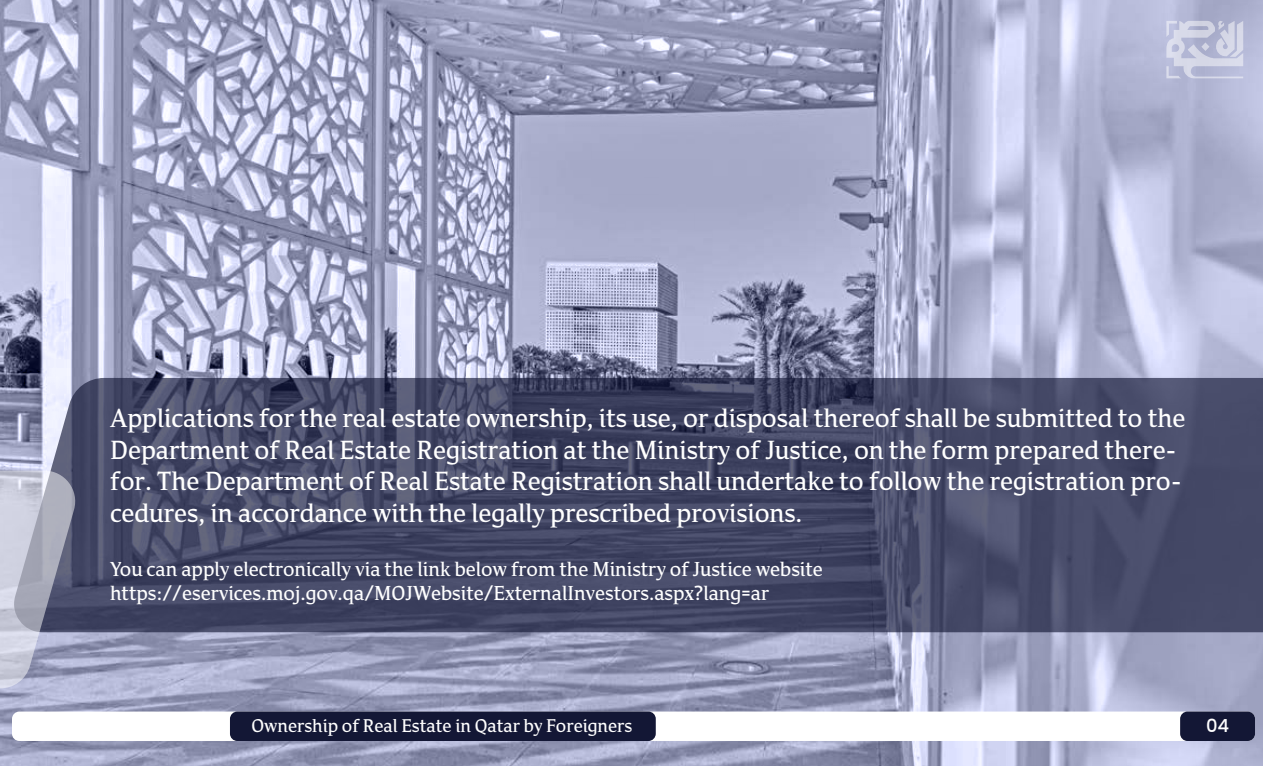
<style>
.page{position:relative;width:1263px;height:766px;background:#fff}
.page>*{position:absolute;margin:0;border:0;box-sizing:border-box;transform-origin:0 0}
.t1{font:39px/31.5px "Tanseek T Regular";color:#fff}
.t2{font:30px/24px "Tanseek T Regular";color:#fff}
.t3{font:27.3px "Tanseek T Regular";color:#fff}
.t4{font:500 18px "Poppins";color:#fff}
</style>
<div class="page">
<img style="left:0;top:0;width:1263px;height:765px">
<div style="left:12px;top:711px;width:1243px;height:29px;background:#fff;border-radius:7px"></div>
<div style="left:230px;top:711px;width:426px;height:29px;background:#131735;border-radius:7px"></div>
<div style="left:1180px;top:711px;width:75px;height:29px;background:#131735;border-radius:7px"></div>
<svg style="left:14px;top:378px;width:1249px;height:254px;background:#454966"></svg>
<svg style="left:0;top:470px;width:75px;height:218px;background:#a8abbe"></svg>
<svg style="left:1166px;top:21px;width:77px;height:57px;background:#c5c8de"></svg>
<p class="t1" style="left:110px;top:400px;width:1077px">Applications for the real estate ownership, its use, or disposal thereof shall be submitted to the Department of Real Estate Registration at the Ministry of Justice, on the form prepared there&shy;for. The Department of Real Estate Registration shall undertake to follow the registration pro&shy;cedures, in accordance with the legally prescribed provisions.</p>
<p class="t2" style="left:110px;top:555px;width:714px">You can apply electronically via the link below from the Ministry of Justice website https://eservices.moj.gov.qa/MOJWebsite/ExternalInvestors.aspx?lang=ar</p>
<p class="t3" style="left:252px;top:705px;width:382px">Ownership of Real Estate in Qatar by Foreigners</p>
<p class="t4" style="left:1206px;top:715px;width:25px">04</p>
</div>
